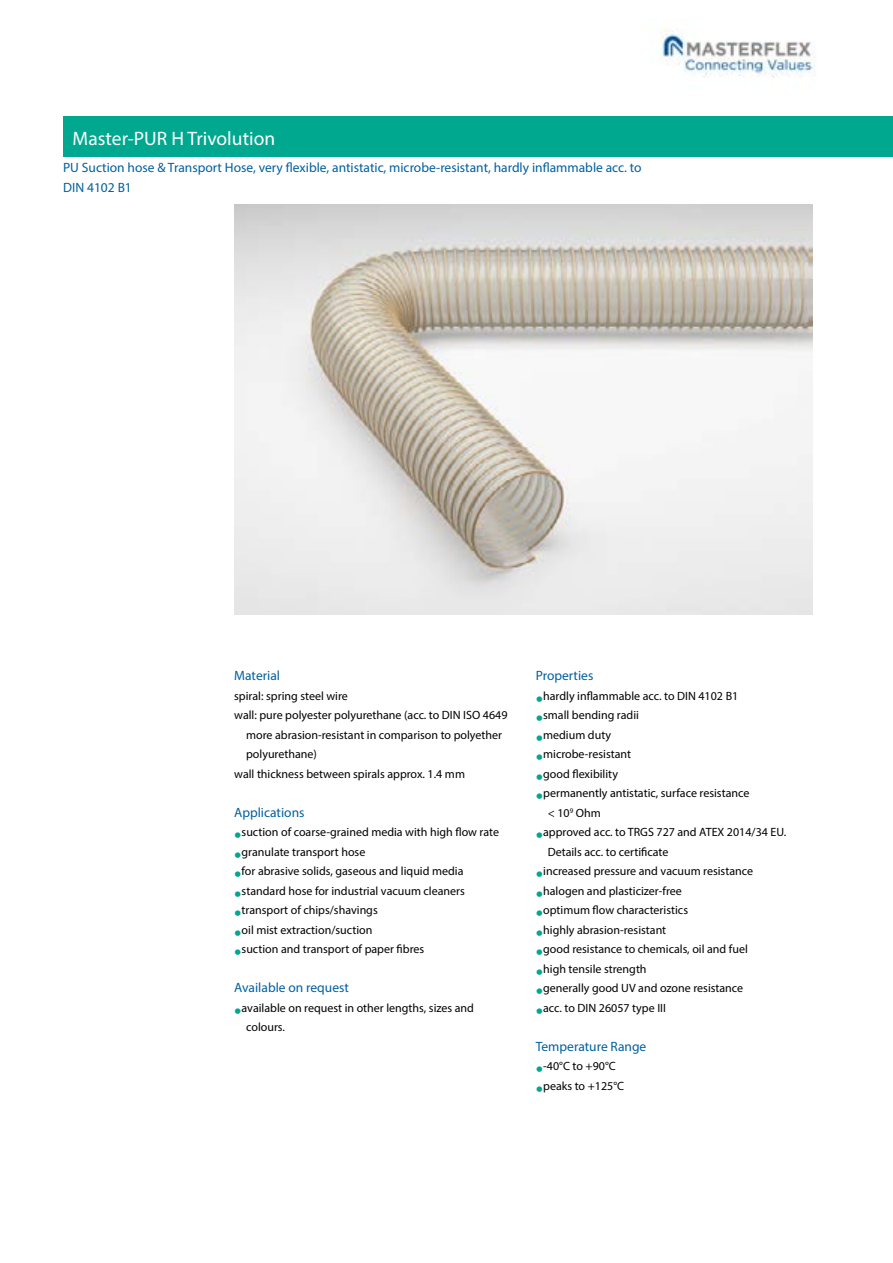
<style>
.page{position:relative;width:893px;height:1263px;background:#fff}
.page>*{position:absolute;margin:0;border:0;box-sizing:border-box;transform-origin:0 0}
.t1{font:19.5px "Myriad Pro";color:#fff}
.t2{font:13.5px/19.5px "Myriad Pro";color:#0060a0}
.t3{font:12px/19.5px "Myriad Pro";color:#000}
.s1{font-size:26.25px;color:#00a88f}
</style>
<div class="page">
<div style="left:63px;top:117px;width:830px;height:40px;background:#00a88f"></div>
<img style="left:650px;top:29px;width:166px;height:49px">
<img style="left:234px;top:205px;width:579px;height:409px">
<h1 class="t1" style="left:73px;top:126px;width:204px">Master-PUR H Trivolution</h1>
<p class="t2" style="left:63px;top:158px;width:580px">PU Suction hose &amp; Transport Hose, very flexible, antistatic, microbe-resistant, hardly inflammable acc. to<br>DIN 4102 B1</p>
<p class="t2" style="left:234px;top:666px;width:47px">Material</p>
<p class="t3" style="left:234px;top:686px;width:115px">spiral: spring steel wire</p>
<p class="t3" style="left:234px;top:705px;width:275px">wall: pure polyester polyurethane (acc. to DIN ISO 4649</p>
<p class="t3" style="left:246px;top:725px;width:257px">more abrasion-resistant in comparison to polyether</p>
<p class="t3" style="left:246px;top:744px;width:72px">polyurethane)</p>
<p class="t3" style="left:234px;top:764px;width:232px">wall thickness between spirals approx. 1.4 mm</p>
<p class="t2" style="left:234px;top:802px;width:72px">Applications</p>
<p class="t3" style="left:234px;top:822px;width:266px"><span class="s1">•</span>suction of coarse-grained media with high flow rate</p>
<p class="t3" style="left:234px;top:842px;width:133px"><span class="s1">•</span>granulate transport hose</p>
<p class="t3" style="left:234px;top:861px;width:231px"><span class="s1">•</span>for abrasive solids, gaseous and liquid media</p>
<p class="t3" style="left:234px;top:881px;width:232px"><span class="s1">•</span>standard hose for industrial vacuum cleaners</p>
<p class="t3" style="left:234px;top:900px;width:145px"><span class="s1">•</span>transport of chips/shavings</p>
<p class="t3" style="left:234px;top:920px;width:140px"><span class="s1">•</span>oil mist extraction/suction</p>
<p class="t3" style="left:234px;top:939px;width:192px"><span class="s1">•</span>suction and transport of paper fibres</p>
<p class="t2" style="left:234px;top:978px;width:116px">Available on request</p>
<p class="t3" style="left:246px;top:998px;width:229px;text-indent:-12px"><span class="s1">•</span>available on request in other lengths, sizes and colours.</p>
<p class="t2" style="left:536px;top:666px;width:59px">Properties</p>
<p class="t3" style="left:536px;top:686px;width:204px"><span class="s1">•</span>hardly inflammable acc. to DIN 4102 B1</p>
<p class="t3" style="left:536px;top:705px;width:105px"><span class="s1">•</span>small bending radii</p>
<p class="t3" style="left:536px;top:725px;width:77px"><span class="s1">•</span>medium duty</p>
<p class="t3" style="left:536px;top:744px;width:97px"><span class="s1">•</span>microbe-resistant</p>
<p class="t3" style="left:536px;top:764px;width:84px"><span class="s1">•</span>good flexibility</p>
<p class="t3" style="left:548px;top:783px;width:203px;text-indent:-12px"><span class="s1">•</span>permanently antistatic, surface resistance &lt; 10<sup>9</sup> Ohm</p>
<p class="t3" style="left:548px;top:822px;width:240px;text-indent:-12px"><span class="s1">•</span>approved acc. to TRGS 727 and ATEX 2014/34 EU.<br>Details acc. to certificate</p>
<p class="t3" style="left:536px;top:861px;width:219px"><span class="s1">•</span>increased pressure and vacuum resistance</p>
<p class="t3" style="left:536px;top:881px;width:148px"><span class="s1">•</span>halogen and plasticizer-free</p>
<p class="t3" style="left:536px;top:900px;width:154px"><span class="s1">•</span>optimum flow characteristics</p>
<p class="t3" style="left:536px;top:920px;width:132px"><span class="s1">•</span>highly abrasion-resistant</p>
<p class="t3" style="left:536px;top:939px;width:214px"><span class="s1">•</span>good resistance to chemicals, oil and fuel</p>
<p class="t3" style="left:536px;top:959px;width:112px"><span class="s1">•</span>high tensile strength</p>
<p class="t3" style="left:536px;top:978px;width:209px"><span class="s1">•</span>generally good UV and ozone resistance</p>
<p class="t3" style="left:536px;top:998px;width:132px"><span class="s1">•</span>acc. to DIN 26057 type III</p>
<p class="t2" style="left:536px;top:1036px;width:112px">Temperature Range</p>
<p class="t3" style="left:536px;top:1056px;width:81px"><span class="s1">•</span>-40°C to +90°C</p>
<p class="t3" style="left:536px;top:1076px;width:90px"><span class="s1">•</span>peaks to +125°C</p>
</div>
